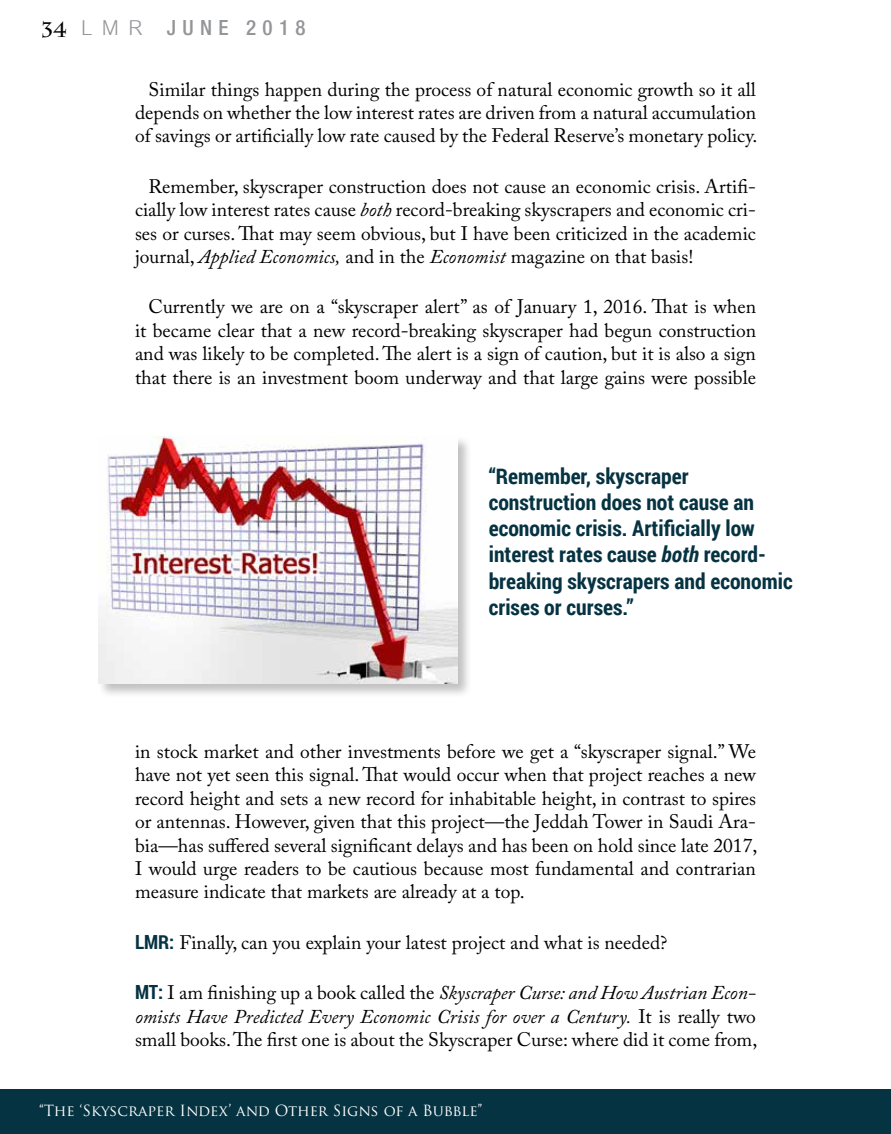
<style>
.page{position:relative;width:891px;height:1134px;background:#fff}
.page>*{position:absolute;margin:0;border:0;box-sizing:border-box;transform-origin:0 0}
.t1{font:700 21.75px/26.1px "Roboto Condensed";color:#063342}
.t2{font:500 condensed 21px "Helvetica Neue LT Std";letter-spacing:.3em;color:#939598}
.t3{font:19.5px/23.4px "Adobe Caslon Pro";color:#000;text-align:justify}
.t4{font:15px "Trajan Pro";color:#fff}
.s1{font-family:"Charlemagne Std";font-weight:700;font-stretch:normal;color:#000}
.s2{font-family:"Cordia New";font-weight:400;font-stretch:normal;font-size:31.5px}
.s3{font-style:italic}
.s4{font-family:"Roboto Condensed";font-weight:700;color:#063342}
</style>
<div class="page">
<div style="left:0;top:1089px;width:891px;height:45px;background:#063342"></div>
<div style="left:97px;top:435px;width:375px;height:263px;background:#000;opacity:.25"></div>
<img style="left:98px;top:436px;width:359px;height:247px">
<p class="t2" style="left:41px;top:15px;width:266px"><span class="s1">34</span> <span class="s2">LMR</span> JUNE 2018</p>
<p class="t3" style="left:135px;top:77px;width:624px;text-indent:13px">Similar things happen during the process of natural economic growth so it all depends on whether the low interest rates are driven from a natural accumulation of savings or artificially low rate caused by the Federal Reserve’s monetary policy.</p>
<p class="t3" style="left:135px;top:174px;width:622px;text-indent:13px">Remember, skyscraper construction does not cause an economic crisis. Artifi&shy;cially low interest rates cause <span class="s3">both</span> record-breaking skyscrapers and economic cri&shy;ses or curses. That may seem obvious, but I have been criticized in the academic journal, <span class="s3">Applied Economics,</span> and in the <span class="s3">Economist</span> magazine on that basis!</p>
<p class="t3" style="left:135px;top:295px;width:623px;text-indent:13px">Currently we are on a “skyscraper alert” as of January 1, 2016. That is when it became clear that a new record-breaking skyscraper had begun construction and was likely to be completed. The alert is a sign of caution, but it is also a sign that there is an investment boom underway and that large gains were possible</p>
<p class="t1" style="left:489px;top:463px;width:305px">“Remember, skyscraper construction does not cause an economic crisis. Artificially low interest rates cause <span class="s3">both</span> record&shy;breaking skyscrapers and economic crises or curses.”</p>
<p class="t3" style="left:135px;top:740px;width:624px">in stock market and other investments before we get a “skyscraper signal.” We have not yet seen this signal. That would occur when that project reaches a new record height and sets a new record for inhabitable height, in contrast to spires or antennas. However, given that this project—the Jeddah Tower in Saudi Ara&shy;bia—has suffered several significant delays and has been on hold since late 2017, I would urge readers to be cautious because most fundamental and contrarian measure indicate that markets are already at a top.</p>
<p class="t3" style="left:135px;top:930px;width:534px"><span class="s4">LMR:</span> Finally, can you explain your latest project and what is needed?</p>
<p class="t3" style="left:135px;top:981px;width:624px"><span class="s4">MT:</span> I am finishing up a book called the <span class="s3">Skyscraper Curse: and How Austrian Econ&shy;omists Have Predicted Every Economic Crisis for over a Century.</span> It is really two small books. The first one is about the Skyscraper Curse: where did it come from,</p>
<p class="t4" style="left:39px;top:1101px;width:445px">“The ‘Skyscraper Index’ and Other Signs of a Bubble”</p>
</div>
